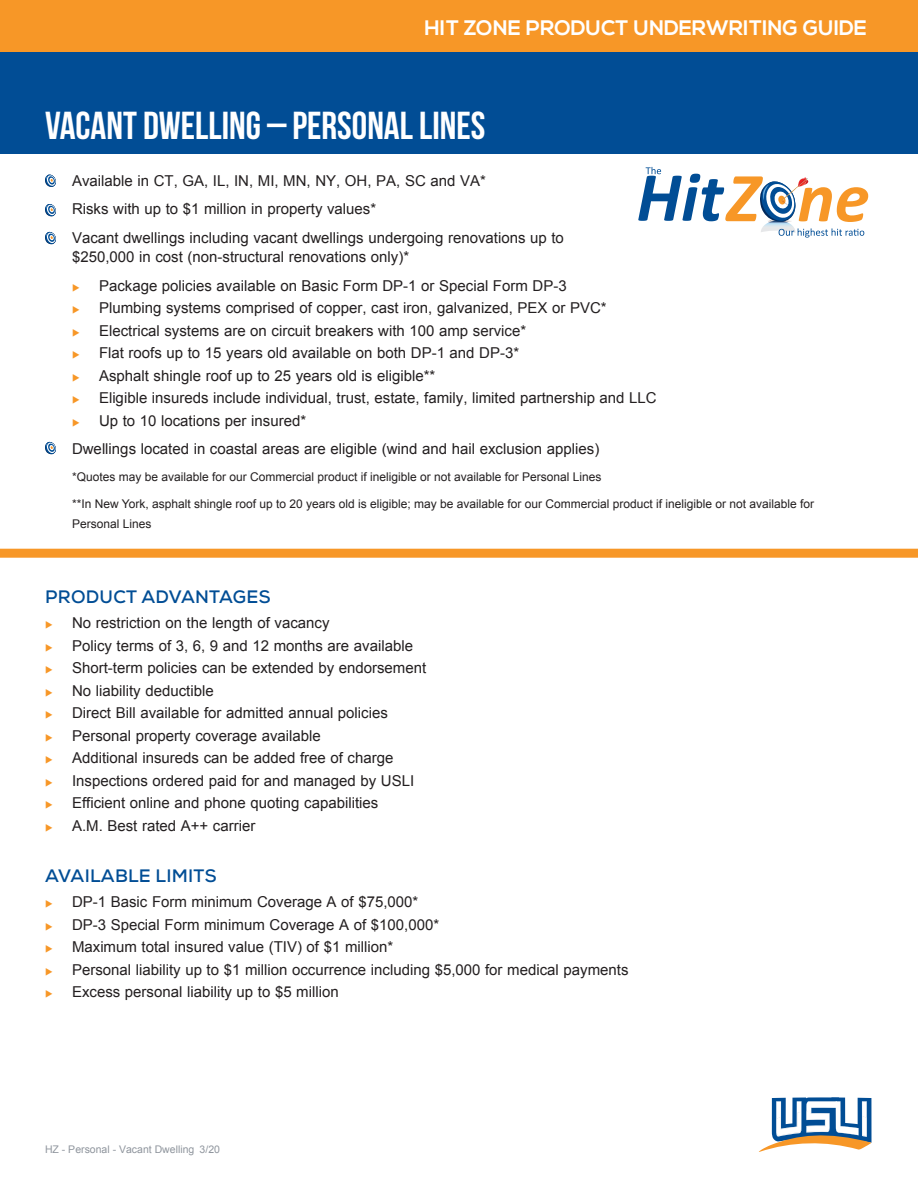
<style>
.page{position:relative;width:918px;height:1188px;background:#fff}
.page>*{position:absolute;margin:0;border:0;box-sizing:border-box;transform-origin:0 0}
.t1{font:39px "Bebas Neue";color:#fff}
.t2{font:700 21px "Nexa";color:#fff}
.a-head_first__ruller{font:700 18px "Nexa";letter-spacing:.015em;color:#014d95}
.a-head{font:700 18px "Nexa";letter-spacing:.015em;color:#014d95}
.bullet_list_2__orang{font:15px "Arial";color:#231f20}
.bullet_list_1__targe{font:15px/19.5px "Arial";color:#231f20}
.bullet_list_1_note{font:12px/19.5px "Arial";color:#231f20}
.t3{font:10.5px "Arial";color:#8f959d}
.s1{color:#f79727}
.s2{font-style:inherit}
</style>
<div class="page">
<div style="left:0;top:0;width:918px;height:52px;background:#f79727"></div>
<svg style="left:638px;top:167px;width:230px;height:71px"></svg>
<svg style="left:759px;top:1098px;width:113px;height:54px"></svg>
<div style="left:0;top:52px;width:918px;height:102px;background:#014d95"></div>
<div style="left:0;top:549px;width:918px;height:9px;background:#f79727"></div>
<svg style="left:45px;top:175px;width:11px;height:12px"></svg>
<svg style="left:45px;top:204px;width:11px;height:13px"></svg>
<svg style="left:45px;top:232px;width:11px;height:12px"></svg>
<svg style="left:45px;top:442px;width:11px;height:12px"></svg>
<h2 class="t2" style="left:425px;top:16px;width:444px">HIT ZONE PRODUCT UNDERWRITING GUIDE</h2>
<p class="t1" style="left:45px;top:104px;width:442px">VACANT DWELLING – PERSONAL LINES</p>
<p class="bullet_list_1__targe" style="left:72px;top:171px;width:415px">Available in CT, GA, IL, IN, MI, MN, NY, OH, PA, SC and VA*</p>
<p class="bullet_list_1__targe" style="left:72px;top:199px;width:306px">Risks with up to $1 million in property values*</p>
<p class="bullet_list_1__targe" style="left:72px;top:228px;width:493px">Vacant dwellings including vacant dwellings undergoing renovations up to $250,000 in cost (non-structural renovations only)*</p>
<p class="bullet_list_2__orang" style="left:72px;top:276px;width:496px"><span class="s1">◆</span> Package policies available on Basic Form DP-1 or Special Form DP-3</p>
<p class="bullet_list_2__orang" style="left:72px;top:298px;width:536px"><span class="s1">◆</span> Plumbing systems comprised of copper, cast iron, galvanized, PEX or PVC*</p>
<p class="bullet_list_2__orang" style="left:72px;top:321px;width:456px"><span class="s1">◆</span> Electrical systems are on circuit breakers with 100 amp service*</p>
<p class="bullet_list_2__orang" style="left:72px;top:343px;width:449px"><span class="s1">◆</span> Flat roofs up to 15 years old available on both DP-1 and DP-3*</p>
<p class="bullet_list_2__orang" style="left:72px;top:366px;width:365px"><span class="s1">◆</span> Asphalt shingle roof up to 25 years old is eligible**</p>
<p class="bullet_list_2__orang" style="left:72px;top:388px;width:586px"><span class="s1">◆</span> Eligible insureds include individual, trust, estate, family, limited partnership and LLC</p>
<p class="bullet_list_2__orang" style="left:72px;top:411px;width:236px"><span class="s1">◆</span> Up to 10 locations per insured*</p>
<p class="bullet_list_1__targe" style="left:72px;top:439px;width:529px">Dwellings located in coastal areas are eligible (wind and hail exclusion applies)</p>
<p class="bullet_list_1_note" style="left:72px;top:467px;width:531px">*Quotes may be available for our Commercial product if ineligible or not available for Personal Lines</p>
<p class="bullet_list_1_note" style="left:72px;top:494px;width:744px">**In New York, asphalt shingle roof up to 20 years old is eligible; may be available for our Commercial product if ineligible or not available for<br>Personal Lines</p>
<p class="a-head_first__ruller" style="left:45px;top:585px;width:227px">PRODUCT ADVANTAGES</p>
<p class="bullet_list_2__orang" style="left:45px;top:613px;width:286px"><span class="s1">◆</span> No restriction on the length of vacancy</p>
<p class="bullet_list_2__orang" style="left:45px;top:636px;width:370px"><span class="s1">◆</span> Policy terms of 3, 6, 9 and 12 months are available</p>
<p class="bullet_list_2__orang" style="left:45px;top:658px;width:383px"><span class="s1">◆</span> Short-term policies can be extended by endorsement</p>
<p class="bullet_list_2__orang" style="left:45px;top:681px;width:170px"><span class="s1">◆</span> No liability deductible</p>
<p class="bullet_list_2__orang" style="left:45px;top:703px;width:344px"><span class="s1">◆</span> Direct Bill available for admitted annual policies</p>
<p class="bullet_list_2__orang" style="left:45px;top:726px;width:277px"><span class="s1">◆</span> Personal property coverage available</p>
<p class="bullet_list_2__orang" style="left:45px;top:748px;width:350px"><span class="s1">◆</span> Additional insureds can be added free of charge</p>
<p class="bullet_list_2__orang" style="left:45px;top:771px;width:371px"><span class="s1">◆</span> Inspections ordered paid for and managed by USLI</p>
<p class="bullet_list_2__orang" style="left:45px;top:793px;width:335px"><span class="s1">◆</span> Efficient online and phone quoting capabilities</p>
<p class="bullet_list_2__orang" style="left:45px;top:816px;width:212px"><span class="s1">◆</span> A.M. Best rated A++ carrier</p>
<p class="a-head" style="left:45px;top:864px;width:173px">AVAILABLE LIMITS</p>
<p class="bullet_list_2__orang" style="left:45px;top:892px;width:375px"><span class="s1">◆</span> DP-1 Basic Form minimum Coverage A of $75,000*</p>
<p class="bullet_list_2__orang" style="left:45px;top:915px;width:396px"><span class="s1">◆</span> DP-3 Special Form minimum Coverage A of $100,000*</p>
<p class="bullet_list_2__orang" style="left:45px;top:937px;width:350px"><span class="s1">◆</span> Maximum total insured value (TIV) of $1 million*</p>
<p class="bullet_list_2__orang" style="left:45px;top:960px;width:585px"><span class="s1">◆</span> Personal liability up to $1 million occurrence including $5,000 for medical payments</p>
<p class="bullet_list_2__orang" style="left:45px;top:982px;width:295px"><span class="s1">◆</span> Excess personal liability up to $5 million</p>
<p class="t3" style="left:45px;top:1142px;width:177px">HZ - Personal - Vacant Dwelling <span class="s2">3</span>/20</p>
</div>
